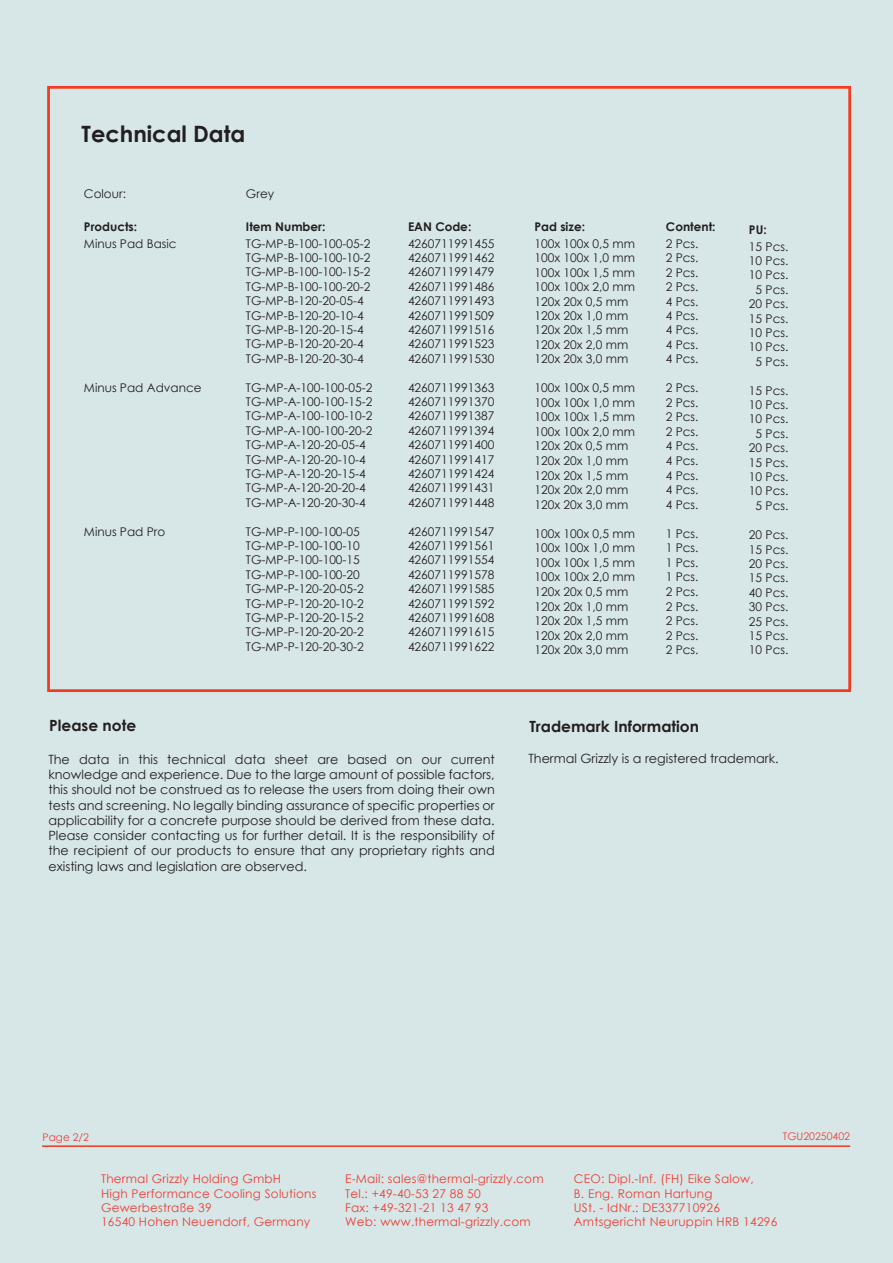
<style>
.page{position:relative;width:893px;height:1263px;background:#d7e6e7}
.page>*{position:absolute;margin:0;border:0;box-sizing:border-box;transform-origin:0 0}
.t1{font:700 22.5px "Century Gothic";color:#231f20}
.t2{font:700 15.45px "Century Gothic";color:#231f20}
.t3{font:12.75px/15.3px "Century Gothic";color:#231f20;text-align:justify}
.t4{font:12px/14.4px "Century Gothic";color:#231f20;text-align:center}
.t5{font:12px/14.4px "Century Gothic";letter-spacing:.02em;color:#ee3e35}
.t6{font:700 12px "Century Gothic";color:#231f20}
.t7{font:10.5px "Century Gothic";color:#ee3e35}
</style>
<div class="page">
<hr style="left:42px;top:1145px;width:808px;height:2px;background:#ef3c22">
<div style="left:47px;top:86px;width:804px;height:606px;border:3px solid #ef3c22"></div>
<h1 class="t1" style="left:82px;top:117px;width:165px">Technical Data</h1>
<p class="t4" style="left:84px;top:186px;width:44px">Colour:</p>
<p class="t4" style="left:246px;top:186px;width:30px">Grey</p>
<p class="t6" style="left:84px;top:218px;width:55px">Products:</p>
<p class="t6" style="left:246px;top:218px;width:81px">Item Number:</p>
<p class="t6" style="left:408px;top:218px;width:65px">EAN Code:</p>
<p class="t4" style="left:84px;top:236px;width:94px">Minus Pad Basic</p>
<p class="t4" style="left:246px;top:236px;width:126px">TG-MP-B-100-100-05-2</p>
<p class="t4" style="left:408px;top:236px;width:88px">4260711991455</p>
<p class="t4" style="left:246px;top:250px;width:126px">TG-MP-B-100-100-10-2</p>
<p class="t4" style="left:408px;top:250px;width:88px">4260711991462</p>
<p class="t4" style="left:246px;top:265px;width:126px">TG-MP-B-100-100-15-2</p>
<p class="t4" style="left:408px;top:265px;width:88px">4260711991479</p>
<p class="t4" style="left:246px;top:279px;width:126px">TG-MP-B-100-100-20-2</p>
<p class="t4" style="left:408px;top:279px;width:88px">4260711991486</p>
<p class="t4" style="left:246px;top:293px;width:119px">TG-MP-B-120-20-05-4</p>
<p class="t4" style="left:408px;top:293px;width:88px">4260711991493</p>
<p class="t4" style="left:246px;top:308px;width:119px">TG-MP-B-120-20-10-4</p>
<p class="t4" style="left:408px;top:308px;width:88px">4260711991509</p>
<p class="t4" style="left:246px;top:322px;width:119px">TG-MP-B-120-20-15-4</p>
<p class="t4" style="left:408px;top:322px;width:88px">4260711991516</p>
<p class="t4" style="left:246px;top:337px;width:119px">TG-MP-B-120-20-20-4</p>
<p class="t4" style="left:408px;top:337px;width:88px">4260711991523</p>
<p class="t4" style="left:246px;top:351px;width:119px">TG-MP-B-120-20-30-4</p>
<p class="t4" style="left:408px;top:351px;width:88px">4260711991530</p>
<p class="t4" style="left:84px;top:380px;width:119px">Minus Pad Advance</p>
<p class="t4" style="left:246px;top:380px;width:128px">TG-MP-A-100-100-05-2</p>
<p class="t4" style="left:408px;top:380px;width:88px">4260711991363</p>
<p class="t4" style="left:246px;top:394px;width:128px">TG-MP-A-100-100-15-2</p>
<p class="t4" style="left:408px;top:394px;width:88px">4260711991370</p>
<p class="t4" style="left:246px;top:409px;width:128px">TG-MP-A-100-100-10-2</p>
<p class="t4" style="left:408px;top:409px;width:88px">4260711991387</p>
<p class="t4" style="left:246px;top:423px;width:128px">TG-MP-A-100-100-20-2</p>
<p class="t4" style="left:408px;top:423px;width:88px">4260711991394</p>
<p class="t4" style="left:246px;top:437px;width:121px">TG-MP-A-120-20-05-4</p>
<p class="t4" style="left:408px;top:437px;width:88px">4260711991400</p>
<p class="t4" style="left:246px;top:452px;width:121px">TG-MP-A-120-20-10-4</p>
<p class="t4" style="left:408px;top:452px;width:88px">4260711991417</p>
<p class="t4" style="left:246px;top:466px;width:121px">TG-MP-A-120-20-15-4</p>
<p class="t4" style="left:408px;top:466px;width:88px">4260711991424</p>
<p class="t4" style="left:246px;top:481px;width:121px">TG-MP-A-120-20-20-4</p>
<p class="t4" style="left:408px;top:481px;width:88px">4260711991431</p>
<p class="t4" style="left:246px;top:495px;width:121px">TG-MP-A-120-20-30-4</p>
<p class="t4" style="left:408px;top:495px;width:88px">4260711991448</p>
<p class="t4" style="left:84px;top:524px;width:83px">Minus Pad Pro</p>
<p class="t4" style="left:246px;top:524px;width:115px">TG-MP-P-100-100-05</p>
<p class="t4" style="left:408px;top:524px;width:88px">4260711991547</p>
<p class="t4" style="left:246px;top:538px;width:115px">TG-MP-P-100-100-10</p>
<p class="t4" style="left:408px;top:538px;width:88px">4260711991561</p>
<p class="t4" style="left:246px;top:553px;width:115px">TG-MP-P-100-100-15</p>
<p class="t4" style="left:408px;top:553px;width:88px">4260711991554</p>
<p class="t4" style="left:246px;top:567px;width:115px">TG-MP-P-100-100-20</p>
<p class="t4" style="left:408px;top:567px;width:88px">4260711991578</p>
<p class="t4" style="left:246px;top:581px;width:119px">TG-MP-P-120-20-05-2</p>
<p class="t4" style="left:408px;top:581px;width:88px">4260711991585</p>
<p class="t4" style="left:246px;top:596px;width:119px">TG-MP-P-120-20-10-2</p>
<p class="t4" style="left:408px;top:596px;width:88px">4260711991592</p>
<p class="t4" style="left:246px;top:610px;width:119px">TG-MP-P-120-20-15-2</p>
<p class="t4" style="left:408px;top:610px;width:88px">4260711991608</p>
<p class="t4" style="left:246px;top:625px;width:119px">TG-MP-P-120-20-20-2</p>
<p class="t4" style="left:408px;top:625px;width:88px">4260711991615</p>
<p class="t4" style="left:246px;top:639px;width:119px">TG-MP-P-120-20-30-2</p>
<p class="t4" style="left:408px;top:639px;width:88px">4260711991622</p>
<p class="t2" style="left:49px;top:714px;width:89px">Please note</p>
<p class="t3" style="left:48px;top:751px;width:448px">The data in this technical data sheet are based on our current knowledge and experience. Due to the large amount of possible factors, this should not be construed as to release the users from doing their own tests and screening. No legally binding assurance of specific properties or applicability for a concrete purpose should be derived from these data.<br>Please consider contacting us for further detail. It is the responsibility of the recipient of our products to ensure that any proprietary rights and existing laws and legislation are observed.</p>
<p class="t6" style="left:534px;top:218px;width:52px">Pad size:</p>
<p class="t6" style="left:666px;top:218px;width:51px">Content:</p>
<p class="t4" style="left:534px;top:236px;width:102px">100x 100x 0,5 mm</p>
<p class="t4" style="left:666px;top:236px;width:34px">2 Pcs.</p>
<p class="t4" style="left:534px;top:251px;width:102px">100x 100x 1,0 mm</p>
<p class="t4" style="left:666px;top:251px;width:34px">2 Pcs.</p>
<p class="t4" style="left:534px;top:265px;width:102px">100x 100x 1,5 mm</p>
<p class="t4" style="left:666px;top:265px;width:34px">2 Pcs.</p>
<p class="t4" style="left:534px;top:279px;width:102px">100x 100x 2,0 mm</p>
<p class="t4" style="left:666px;top:279px;width:34px">2 Pcs.</p>
<p class="t4" style="left:534px;top:294px;width:95px">120x 20x 0,5 mm</p>
<p class="t4" style="left:666px;top:294px;width:34px">4 Pcs.</p>
<p class="t4" style="left:534px;top:308px;width:95px">120x 20x 1,0 mm</p>
<p class="t4" style="left:666px;top:308px;width:34px">4 Pcs.</p>
<p class="t4" style="left:534px;top:323px;width:95px">120x 20x 1,5 mm</p>
<p class="t4" style="left:666px;top:323px;width:34px">4 Pcs.</p>
<p class="t4" style="left:534px;top:337px;width:95px">120x 20x 2,0 mm</p>
<p class="t4" style="left:666px;top:337px;width:34px">4 Pcs.</p>
<p class="t4" style="left:534px;top:351px;width:95px">120x 20x 3,0 mm</p>
<p class="t4" style="left:666px;top:351px;width:34px">4 Pcs.</p>
<p class="t4" style="left:534px;top:381px;width:102px">100x 100x 0,5 mm</p>
<p class="t4" style="left:666px;top:381px;width:34px">2 Pcs.</p>
<p class="t4" style="left:534px;top:395px;width:102px">100x 100x 1,0 mm</p>
<p class="t4" style="left:666px;top:395px;width:34px">2 Pcs.</p>
<p class="t4" style="left:534px;top:410px;width:102px">100x 100x 1,5 mm</p>
<p class="t4" style="left:666px;top:410px;width:34px">2 Pcs.</p>
<p class="t4" style="left:534px;top:424px;width:102px">100x 100x 2,0 mm</p>
<p class="t4" style="left:666px;top:424px;width:34px">2 Pcs.</p>
<p class="t4" style="left:534px;top:439px;width:95px">120x 20x 0,5 mm</p>
<p class="t4" style="left:666px;top:439px;width:34px">4 Pcs.</p>
<p class="t4" style="left:534px;top:453px;width:95px">120x 20x 1,0 mm</p>
<p class="t4" style="left:666px;top:453px;width:34px">4 Pcs.</p>
<p class="t4" style="left:534px;top:468px;width:95px">120x 20x 1,5 mm</p>
<p class="t4" style="left:666px;top:468px;width:34px">4 Pcs.</p>
<p class="t4" style="left:534px;top:482px;width:95px">120x 20x 2,0 mm</p>
<p class="t4" style="left:666px;top:482px;width:34px">4 Pcs.</p>
<p class="t4" style="left:534px;top:497px;width:95px">120x 20x 3,0 mm</p>
<p class="t4" style="left:666px;top:497px;width:34px">4 Pcs.</p>
<p class="t4" style="left:534px;top:526px;width:102px">100x 100x 0,5 mm</p>
<p class="t4" style="left:666px;top:526px;width:34px">1 Pcs.</p>
<p class="t4" style="left:534px;top:541px;width:102px">100x 100x 1,0 mm</p>
<p class="t4" style="left:666px;top:541px;width:34px">1 Pcs.</p>
<p class="t4" style="left:534px;top:555px;width:102px">100x 100x 1,5 mm</p>
<p class="t4" style="left:666px;top:555px;width:34px">1 Pcs.</p>
<p class="t4" style="left:534px;top:570px;width:102px">100x 100x 2,0 mm</p>
<p class="t4" style="left:666px;top:570px;width:34px">1 Pcs.</p>
<p class="t4" style="left:534px;top:584px;width:95px">120x 20x 0,5 mm</p>
<p class="t4" style="left:666px;top:584px;width:34px">2 Pcs.</p>
<p class="t4" style="left:534px;top:599px;width:95px">120x 20x 1,0 mm</p>
<p class="t4" style="left:666px;top:599px;width:34px">2 Pcs.</p>
<p class="t4" style="left:534px;top:613px;width:95px">120x 20x 1,5 mm</p>
<p class="t4" style="left:666px;top:613px;width:34px">2 Pcs.</p>
<p class="t4" style="left:534px;top:628px;width:95px">120x 20x 2,0 mm</p>
<p class="t4" style="left:666px;top:628px;width:34px">2 Pcs.</p>
<p class="t4" style="left:534px;top:642px;width:95px">120x 20x 3,0 mm</p>
<p class="t4" style="left:666px;top:642px;width:34px">2 Pcs.</p>
<p class="t2" style="left:529px;top:715px;width:171px">Trademark Information</p>
<p class="t6" style="left:749px;top:221px;width:19px">PU:</p>
<p class="t4" style="left:749px;top:239px;width:41px">15 Pcs.<br>10 Pcs.<br>10 Pcs.<br>5 Pcs.<br>20 Pcs.<br>15 Pcs.<br>10 Pcs.<br>10 Pcs.<br>5 Pcs.</p>
<p class="t4" style="left:749px;top:383px;width:41px">15 Pcs.<br>10 Pcs.<br>10 Pcs.<br>5 Pcs.<br>20 Pcs.<br>15 Pcs.<br>10 Pcs.<br>10 Pcs.<br>5 Pcs.</p>
<p class="t4" style="left:749px;top:527px;width:41px;text-align:justify">20 Pcs.<br>15 Pcs.<br>20 Pcs.<br>15 Pcs.<br>40 Pcs.<br>30 Pcs.<br>25 Pcs.<br>15 Pcs.<br>10 Pcs.</p>
<p class="t3" style="left:528px;top:750px;width:252px">Thermal Grizzly is a registered trademark.</p>
<p class="t7" style="left:43px;top:1129px;width:48px">Page 2/2</p>
<p class="t7" style="left:783px;top:1129px;width:69px">TGU20250402</p>
<p class="t5" style="left:345px;top:1171px;width:200px">E-Mail: sales@thermal-grizzly.com<br>Tel.: +49-40-53 27 88 50<br>Fax: +49-321-21 13 47 93<br>Web: www.thermal-grizzly.com</p>
<p class="t5" style="left:101px;top:1171px;width:217px">Thermal Grizzly Holding GmbH<br>High Performance Cooling Solutions<br>Gewerbestraße 39<br>16540 Hohen Neuendorf, Germany</p>
<p class="t5" style="left:574px;top:1171px;width:205px">CEO: Dipl.-Inf. (FH) Eike Salow,<br>B. Eng. Roman Hartung<br>USt. - IdNr.: DE337710926<br>Amtsgericht Neuruppin HRB 14296</p>
</div>
